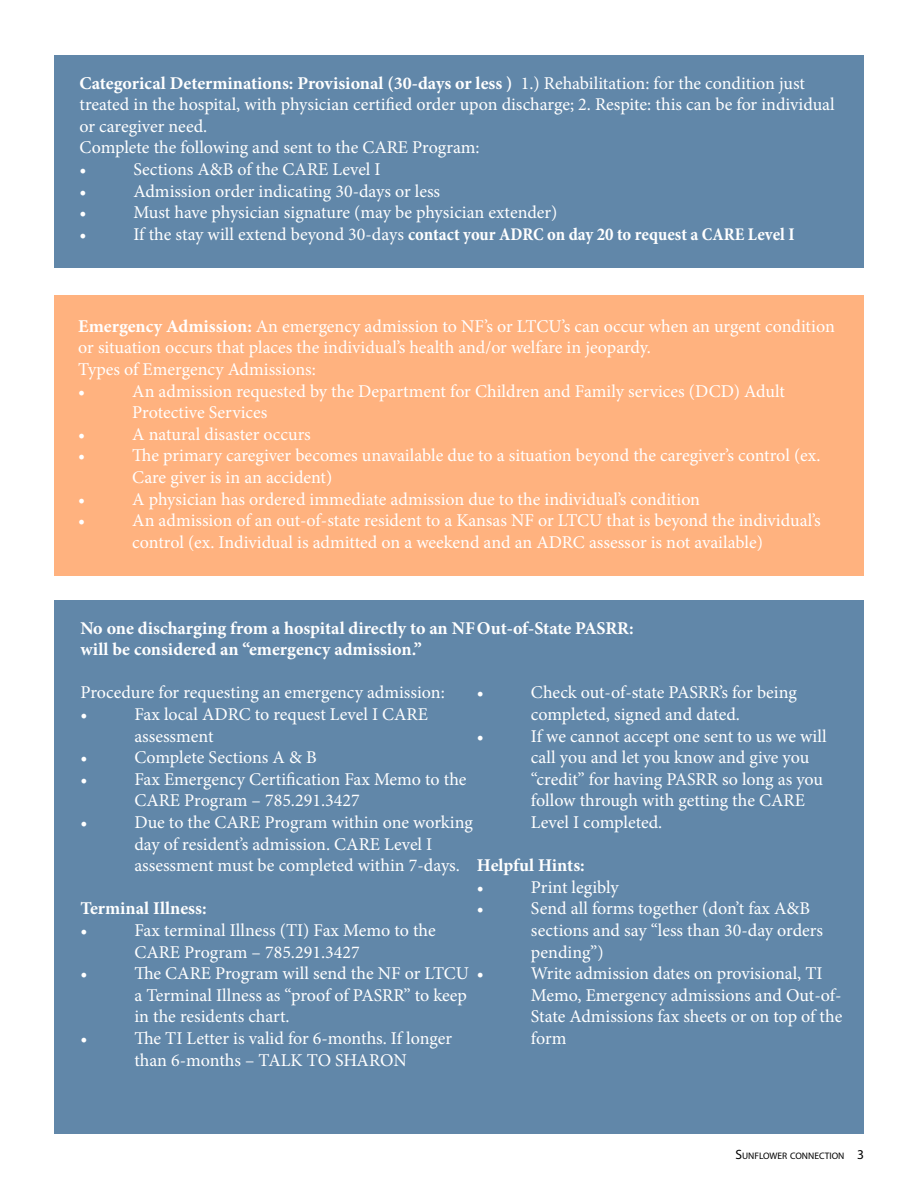
<style>
.page{position:relative;width:918px;height:1188px;background:#fff}
.page>*{position:absolute;margin:0;border:0;box-sizing:border-box;transform-origin:0 0}
.t1{font:18px/21.6px "Minion Pro";color:#fff}
.t2{font:700 18px/21.6px "Minion Pro";color:#fff}
.t3{font:700 condensed 18px "Minion Pro";color:#fff}
.t4{font:9.45px "Myriad Pro";color:#000}
.s1{font-weight:700}
.s2{font-weight:400;font-stretch:normal}
.s3{font-size:13.5px}
</style>
<div class="page">
<div style="left:54px;top:55px;width:810px;height:213px;background:#6187a9"></div>
<div style="left:54px;top:296px;width:810px;height:280px;background:#ffb27f"></div>
<div style="left:54px;top:601px;width:810px;height:533px;background:#6187a9"></div>
<p class="t1" style="left:79px;top:72px;width:757px"><span class="s1">Categorical Determinations: Provisional (30-days or less )</span> 1.) Rehabilitation: for the condition just treated in the hospital, with physician certified order upon discharge; 2. Respite: this can be for individual or caregiver need.<br>Complete the following and sent to the CARE Program:<br>•</p>
<p class="t1" style="left:133px;top:158px;width:249px">Sections A&amp;B of the CARE Level I</p>
<p class="t1" style="left:79px;top:180px;width:9px">•</p>
<p class="t1" style="left:133px;top:180px;width:308px">Admission order indicating 30-days or less</p>
<p class="t1" style="left:79px;top:202px;width:9px">•</p>
<p class="t1" style="left:133px;top:202px;width:426px">Must have physician signature (may be physician extender)</p>
<p class="t1" style="left:79px;top:223px;width:9px">•</p>
<p class="t3" style="left:133px;top:222px;width:663px"><span class="s2">If the stay will extend beyond 30-days</span> contact your ADRC on day 20 to request a CARE Level I</p>
<p class="t1" style="left:78px;top:315px;width:758px"><span class="s1">Emergency Admission:</span> An emergency admission to NF’s or LTCU’s can occur when an urgent condition or situation occurs that places the individual’s health and/or welfare in jeopardy.<br>Types of Emergency Admissions:<br>•</p>
<p class="t1" style="left:132px;top:380px;width:654px">An admission requested by the Department for Children and Family services (DCD) Adult<br>Protective Services</p>
<p class="t1" style="left:78px;top:423px;width:9px">•</p>
<p class="t1" style="left:132px;top:423px;width:180px">A natural disaster occurs</p>
<p class="t1" style="left:78px;top:445px;width:9px">•</p>
<p class="t1" style="left:132px;top:445px;width:690px">The primary caregiver becomes unavailable due to a situation beyond the caregiver’s control (ex.<br>Care giver is in an accident)</p>
<p class="t1" style="left:78px;top:488px;width:9px">•</p>
<p class="t1" style="left:132px;top:488px;width:569px">A physician has ordered immediate admission due to the individual’s condition</p>
<p class="t1" style="left:78px;top:510px;width:9px">•</p>
<p class="t1" style="left:132px;top:510px;width:690px">An admission of an out-of-state resident to a Kansas NF or LTCU that is beyond the individual’s control (ex. Individual is admitted on a weekend and an ADRC assessor is not available)</p>
<p class="t2" style="left:80px;top:617px;width:555px">No one discharging from a hospital directly to an NFOut-of-State PASRR: will be considered an “emergency admission.”</p>
<p class="t1" style="left:80px;top:682px;width:366px">Procedure for requesting an emergency admission: •</p>
<p class="t1" style="left:477px;top:682px;width:9px">•</p>
<p class="t1" style="left:531px;top:682px;width:267px">Check out-of-state PASRR’s for being completed, signed and dated.</p>
<p class="t1" style="left:477px;top:725px;width:9px">•</p>
<p class="t1" style="left:531px;top:725px;width:297px">If we cannot accept one sent to us we will call you and let you know and give you “credit” for having PASRR so long as you follow through with getting the CARE Level I completed.</p>
<p class="t2" style="left:477px;top:854px;width:109px">Helpful Hints:</p>
<p class="t1" style="left:477px;top:876px;width:9px">•</p>
<p class="t1" style="left:531px;top:876px;width:89px">Print legibly</p>
<p class="t1" style="left:477px;top:898px;width:9px">•</p>
<p class="t1" style="left:531px;top:898px;width:313px">Send all forms together (don’t fax A&amp;B sections and say “less than 30-day orders pending”)<br>Write admission dates on provisional, TI<br>Memo, Emergency admissions and Out-of-<br>State Admissions fax sheets or on top of the form</p>
<p class="t1" style="left:134px;top:703px;width:295px">Fax local ADRC to request Level I CARE assessment</p>
<p class="t1" style="left:80px;top:747px;width:9px">•</p>
<p class="t1" style="left:134px;top:747px;width:184px">Complete Sections A &amp; B</p>
<p class="t1" style="left:80px;top:768px;width:9px">•</p>
<p class="t1" style="left:134px;top:768px;width:334px">Fax Emergency Certification Fax Memo to the<br>CARE Program – 785.291.3427</p>
<p class="t1" style="left:80px;top:811px;width:9px">•</p>
<p class="t1" style="left:134px;top:811px;width:340px">Due to the CARE Program within one working day of resident’s admission. CARE Level I assessment must be completed within 7-days.</p>
<p class="t2" style="left:80px;top:898px;width:128px">Terminal Illness:</p>
<p class="t1" style="left:80px;top:919px;width:9px">•</p>
<p class="t1" style="left:134px;top:919px;width:303px">Fax terminal Illness (TI) Fax Memo to the<br>CARE Program – 785.291.3427</p>
<p class="t1" style="left:80px;top:963px;width:9px">•</p>
<p class="t1" style="left:134px;top:963px;width:351px">The CARE Program will send the NF or LTCU • a Terminal Illness as “proof of PASRR” to keep in the residents chart.</p>
<p class="t1" style="left:80px;top:1027px;width:9px">•</p>
<p class="t1" style="left:134px;top:1027px;width:319px">The TI Letter is valid for 6-months. If longer than 6-months – TALK TO SHARON</p>
<p class="t4" style="left:735px;top:1150px;width:130px"><span class="s3">S</span>UNFLOWER CONNECTION <span class="s3">3</span></p>
</div>
